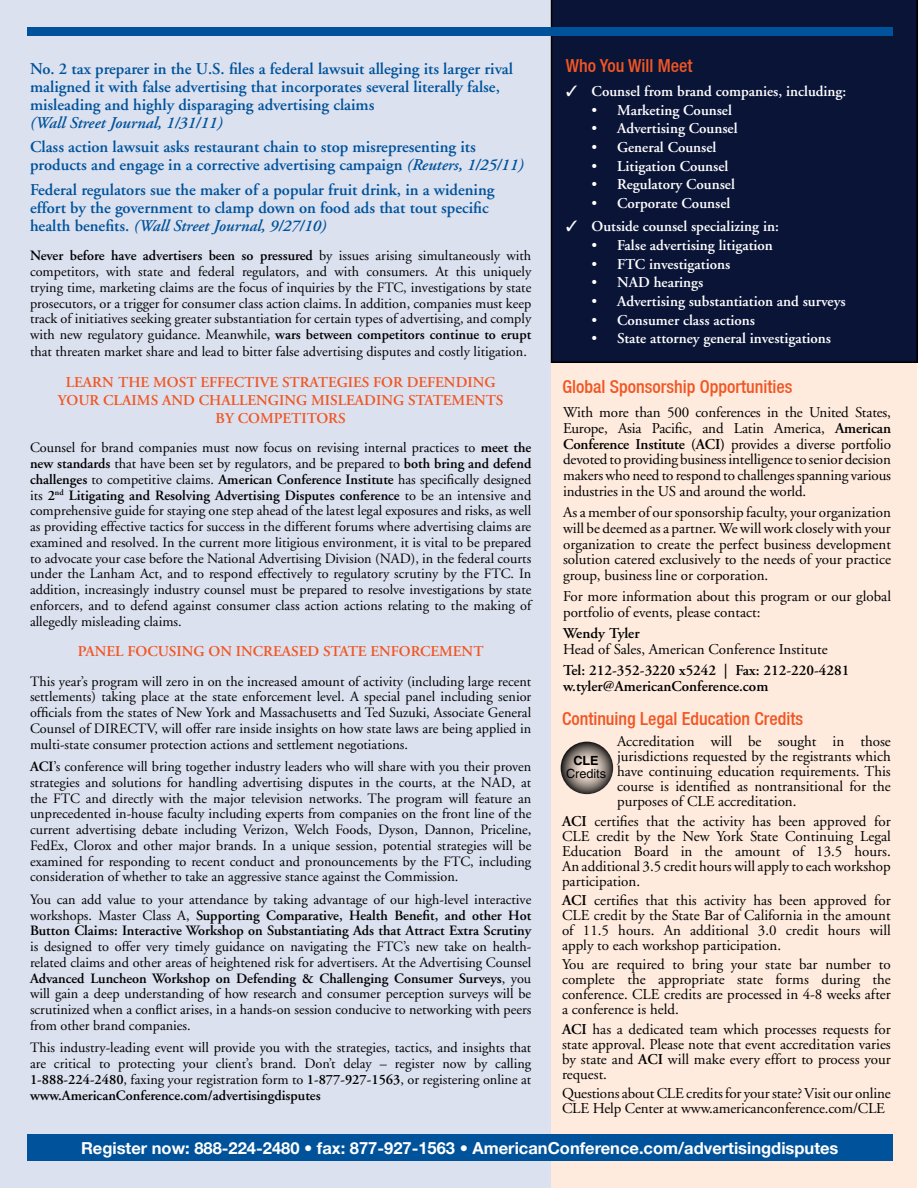
<style>
.page{position:relative;width:918px;height:1188px;background:#fff}
.page>*{position:absolute;margin:0;border:0;box-sizing:border-box;transform-origin:0 0}
.t1{font:500 condensed 18px "Helvetica Neue";color:#f15623}
.t2{font:600 16.5px/18px "Adobe Garamond";color:#00539b}
.t3{font:700 16.5px "Helvetica Neue";color:#fff}
.t4{font:italic 600 16.5px "Adobe Garamond";color:#00539b}
.t5{font:15px/15px "Adobe Garamond";color:#000;text-align:justify}
.t6{font:600 15px "Adobe Garamond";color:#fff}
.t7{font:600 15px/18px "Adobe Garamond";color:#f15623;text-align:center}
.t8{font:600 15px/15.8px "Adobe Garamond";color:#000}
.t9{font:14.25px/15.8px "Adobe Garamond";color:#000;text-align:justify}
.t10{font:600 14.25px/15.8px "Adobe Garamond";color:#000;text-align:justify}
.t11{font:12.6px "Helvetica";color:#000}
.t12{font:700 12.6px "Helvetica";color:#000}
.s1{font-style:italic}
.s2{font-weight:600}
.s3{font-weight:400}
</style>
<div class="page">
<div style="left:0;top:0;width:557px;height:1188px;background:#dce1ef"></div>
<div style="left:552px;top:362px;width:365px;height:826px;background:#feebde"></div>
<div style="left:551px;top:0;width:367px;height:363px;background:#0a1437"></div>
<div style="left:27px;top:1134px;width:865px;height:27px;background:#00539b"></div>
<div style="left:27px;top:27px;width:865px;height:8px;background:#00539b"></div>
<svg style="left:561px;top:742px;width:52px;height:52px;background:#8d827b"></svg>
<p class="t2" style="left:30px;top:60px;width:484px">No. 2 tax preparer in the U.S. files a federal lawsuit alleging its larger rival maligned it with false advertising that incorporates several literally false, misleading and highly disparaging advertising claims</p>
<p class="t4" style="left:30px;top:113px;width:194px">(Wall Street Journal, 1/31/11)</p>
<p class="t2" style="left:30px;top:138px;width:495px">Class action lawsuit asks restaurant chain to stop misrepresenting its products and engage in a corrective advertising campaign <span class="s1">(Reuters, 1/25/11)</span></p>
<p class="t2" style="left:30px;top:181px;width:466px">Federal regulators sue the maker of a popular fruit drink, in a widening effort by the government to clamp down on food ads that tout specific health benefits. <span class="s1">(Wall Street Journal, 9/27/10)</span></p>
<p class="t9" style="left:30px;top:248px;width:503px"><span class="s2">Never before have advertisers been so pressured</span> by issues arising simultaneously with competitors, with state and federal regulators, and with consumers. At this uniquely trying time, marketing claims are the focus of inquiries by the FTC, investigations by state prosecutors, or a trigger for consumer class action claims. In addition, companies must keep track of initiatives seeking greater substantiation for certain types of advertising, and comply with new regulatory guidance. Meanwhile, <span class="s2">wars between competitors continue to erupt </span>that threaten market share and lead to bitter false advertising disputes and costly litigation.</p>
<p class="t7" style="left:58px;top:374px;width:447px">LEARN THE MOST EFFECTIVE STRATEGIES FOR DEFENDING<br>YOUR CLAIMS AND CHALLENGING MISLEADING STATEMENTS<br>BY COMPETITORS</p>
<p class="t9" style="left:30px;top:440px;width:503px">Counsel for brand companies must now focus on revising internal practices to <span class="s2">meet the new standards</span> that have been set by regulators, and be prepared to <span class="s2">both bring and defend challenges</span> to competitive claims. <span class="s2">American Conference Institute</span> has specifically designed its <span class="s2">2</span><sup>nd</sup> <span class="s2">Litigating and Resolving Advertising Disputes conference</span> to be an intensive and comprehensive guide for staying one step ahead of the latest legal exposures and risks, as well as providing effective tactics for success in the different forums where advertising claims are examined and resolved. In the current more litigious environment, it is vital to be prepared to advocate your case before the National Advertising Division (NAD), in the federal courts under the Lanham Act, and to respond effectively to regulatory scrutiny by the FTC. In addition, increasingly industry counsel must be prepared to resolve investigations by state enforcers, and to defend against consumer class action actions relating to the making of allegedly misleading claims.</p>
<p class="t7" style="left:78px;top:643px;width:407px">PANEL FOCUSING ON INCREASED STATE ENFORCEMENT</p>
<p class="t9" style="left:30px;top:674px;width:503px">This year’s program will zero in on the increased amount of activity (including large recent settlements) taking place at the state enforcement level. A special panel including senior officials from the states of New York and Massachusetts and Ted Suzuki, Associate General Counsel of DIRECTV, will offer rare inside insights on how state laws are being applied in multi-state consumer protection actions and settlement negotiations.</p>
<p class="t9" style="left:30px;top:759px;width:503px"><span class="s2">ACI</span>’s conference will bring together industry leaders who will share with you their proven strategies and solutions for handling advertising disputes in the courts, at the NAD, at the FTC and directly with the major television networks. The program will feature an unprecedented in-house faculty including experts from companies on the front line of the current advertising debate including Verizon, Welch Foods, Dyson, Dannon, Priceline, FedEx, Clorox and other major brands. In a unique session, potential strategies will be examined for responding to recent conduct and pronouncements by the FTC, including consideration of whether to take an aggressive stance against the Commission.</p>
<p class="t10" style="left:30px;top:892px;width:503px"><span class="s3">You can add value to your attendance by taking advantage of our high-level interactive workshops. Master Class A,</span> Supporting Comparative, Health Benefit, and other Hot Button Claims: Interactive Workshop on Substantiating Ads that Attract Extra Scrutiny</p>
<p class="t9" style="left:30px;top:939px;width:503px">is designed to offer very timely guidance on navigating the FTC’s new take on health&shy;related claims and other areas of heightened risk for advertisers. At the Advertising Counsel <span class="s2">Advanced Luncheon Workshop on Defending &amp; Challenging Consumer Surveys</span>, you will gain a deep understanding of how research and consumer perception surveys will be scrutinized when a conflict arises, in a hands-on session conducive to networking with peers from other brand companies.</p>
<p class="t9" style="left:30px;top:1040px;width:503px">This industry-leading event will provide you with the strategies, tactics, and insights that are critical to protecting your client’s brand. Don’t delay – register now by calling <span class="s2">1-888-224-2480</span>, faxing your registration form to <span class="s2">1-877-927-1563</span>, or registering online at <span class="s2">www.AmericanConference.com/advertisingdisputes</span></p>
<p class="t1" style="left:566px;top:55px;width:128px">Who You Will Meet</p>
<p class="t6" style="left:566px;top:83px;width:282px">✓ Counsel from brand companies, including:</p>
<p class="t6" style="left:592px;top:102px;width:142px"><span class="s3">•</span> Marketing Counsel</p>
<p class="t6" style="left:592px;top:120px;width:147px"><span class="s3">•</span> Advertising Counsel</p>
<p class="t6" style="left:592px;top:139px;width:126px"><span class="s3">•</span> General Counsel</p>
<p class="t6" style="left:592px;top:158px;width:138px"><span class="s3">•</span> Litigation Counsel</p>
<p class="t6" style="left:592px;top:176px;width:145px"><span class="s3">•</span> Regulatory Counsel</p>
<p class="t6" style="left:592px;top:195px;width:140px"><span class="s3">•</span> Corporate Counsel</p>
<p class="t6" style="left:566px;top:218px;width:214px">✓ Outside counsel specializing in:</p>
<p class="t6" style="left:592px;top:237px;width:183px"><span class="s3">•</span> False advertising litigation</p>
<p class="t6" style="left:592px;top:256px;width:140px"><span class="s3">•</span> FTC investigations</p>
<p class="t6" style="left:592px;top:274px;width:113px"><span class="s3">•</span> NAD hearings</p>
<p class="t6" style="left:592px;top:293px;width:256px"><span class="s3">•</span> Advertising substantiation and surveys</p>
<p class="t6" style="left:592px;top:312px;width:165px"><span class="s3">•</span> Consumer class actions</p>
<p class="t6" style="left:592px;top:330px;width:241px"><span class="s3">•</span> State attorney general investigations</p>
<p class="t1" style="left:563px;top:376px;width:231px">Global Sponsorship Opportunities</p>
<p class="t5" style="left:563px;top:405px;width:329px;line-height:15.8px">With more than 500 conferences in the United States, Europe, Asia Pacific, and Latin America, <span class="s2">American Conference Institute (ACI)</span> provides a diverse portfolio devoted to providing business intelligence to senior decision makers who need to respond to challenges spanning various industries in the US and around the world.</p>
<p class="t5" style="left:563px;top:505px;width:329px;line-height:15.8px">As a member of our sponsorship faculty, your organization will be deemed as a partner. We will work closely with your organization to create the perfect business development solution catered exclusively to the needs of your practice group, business line or corporation.</p>
<p class="t5" style="left:563px;top:589px;width:329px;line-height:15.8px">For more information about this program or our global portfolio of events, please contact:</p>
<p class="t8" style="left:563px;top:626px;width:78px">Wendy Tyler</p>
<p class="t5" style="left:563px;top:642px;width:266px">Head of Sales, American Conference Institute</p>
<p class="t8" style="left:563px;top:663px;width:288px">Tel: 212-352-3220 x5242 | Fax: 212-220-4281 w.tyler@AmericanConference.com</p>
<p class="t1" style="left:562px;top:708px;width:243px">Continuing Legal Education Credits</p>
<p class="t5" style="left:617px;top:735px;width:275px">Accreditation will be sought in those jurisdictions requested by the registrants which have continuing education requirements. This course is identified as nontransitional for the purposes of CLE accreditation.</p>
<p class="t5" style="left:562px;top:814px;width:330px"><span class="s2">ACI</span> certifies that the activity has been approved for CLE credit by the New York State Continuing Legal Education Board in the amount of 13.5 hours.<br>An additional 3.5 credit hours will apply to each workshop participation.</p>
<p class="t5" style="left:562px;top:893px;width:330px"><span class="s2">ACI</span> certifies that this activity has been approved for CLE credit by the State Bar of California in the amount of 11.5 hours. An additional 3.0 credit hours will apply to each workshop participation.</p>
<p class="t5" style="left:562px;top:958px;width:330px">You are required to bring your state bar number to complete the appropriate state forms during the conference. CLE credits are processed in 4-8 weeks after a conference is held.</p>
<p class="t5" style="left:562px;top:1022px;width:330px"><span class="s2">ACI</span> has a dedicated team which processes requests for state approval. Please note that event accreditation varies by state and <span class="s2">ACI</span> will make every effort to process your request.</p>
<p class="t5" style="left:562px;top:1086px;width:330px">Questions about CLE credits for your state? Visit our online<br>CLE Help Center at www.americanconference.com/CLE</p>
<p class="t12" style="left:573px;top:753px;width:27px">CLE</p>
<p class="t11" style="left:566px;top:766px;width:42px">Credits</p>
<p class="t3" style="left:81px;top:1138px;width:759px">Register now: 888-224-2480 • fax: 877-927-1563 • AmericanConference.com/advertisingdisputes</p>
</div>
